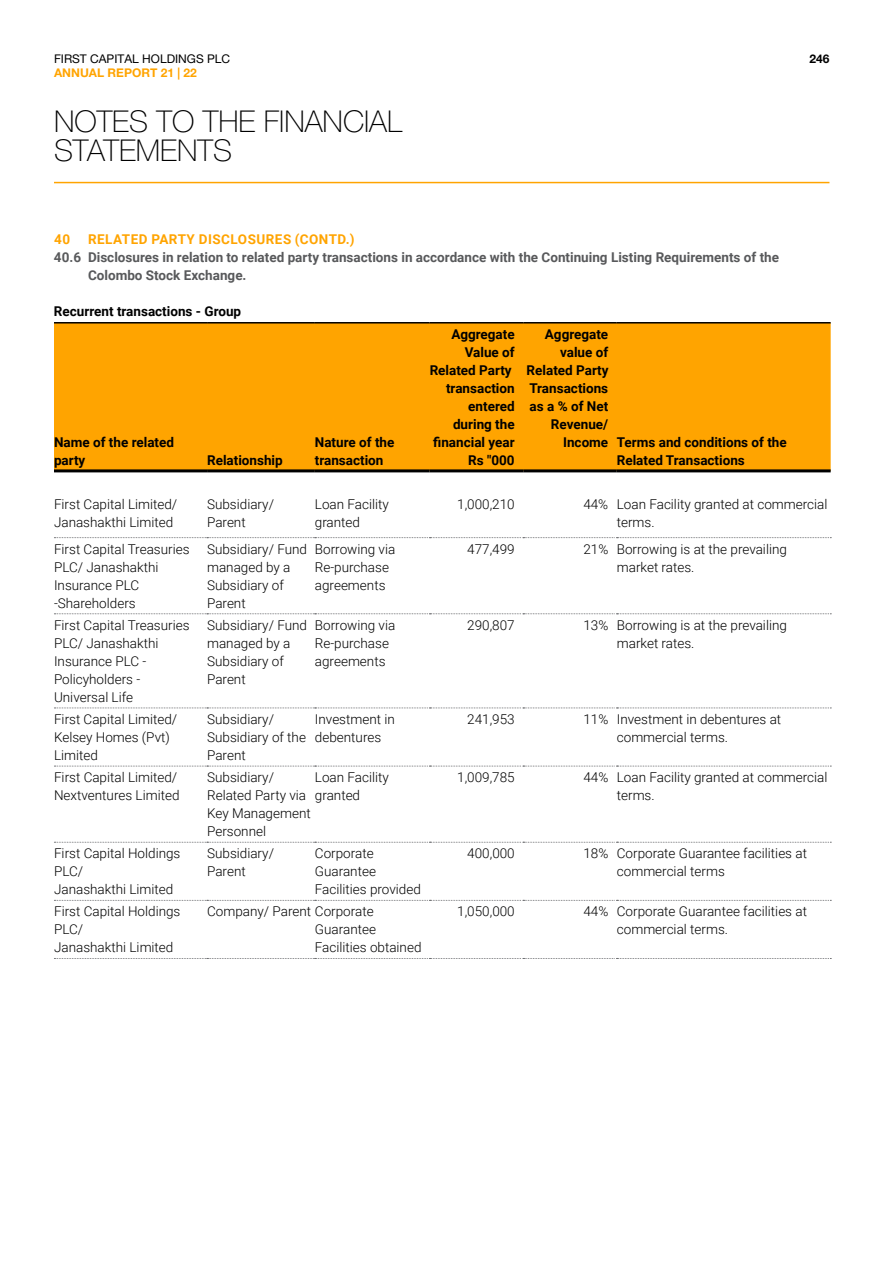
<style>
.page{position:relative;width:893px;height:1263px;background:#fff}
.page>*{position:absolute;margin:0;border:0;box-sizing:border-box;transform-origin:0 0}
.t1{font:100 30.15px/28.5px "Helvetica Neue LT Pro";color:#000}
.t2{font:300 13.5px/18px "Roboto";color:#000}
.t3{font:700 13.5px/18px "Roboto";color:#000}
.t4{font:700 13.5px/18px "Roboto";color:#58595b}
.t5{font:700 13.5px "Roboto";letter-spacing:.035em;color:#ffa400}
.t6{font:12px "Helvetica Neue LT Pro";color:#000}
.t7{font:700 12px "Helvetica Neue LT Pro";color:#ffa400}
.t8{font:700 12px "Helvetica Neue LT Pro";color:#000}
</style>
<div class="page">
<hr style="left:54px;top:182px;width:775px;height:1px;background:#ffa400">
<div style="left:54px;top:323px;width:777px;height:146px;background:#ffa400"></div>
<svg style="left:54px;top:537px;width:777px;height:1px"></svg>
<svg style="left:54px;top:613px;width:777px;height:1px"></svg>
<svg style="left:54px;top:707px;width:777px;height:1px"></svg>
<svg style="left:54px;top:766px;width:777px;height:1px"></svg>
<svg style="left:54px;top:842px;width:777px;height:1px"></svg>
<svg style="left:54px;top:900px;width:777px;height:1px"></svg>
<svg style="left:54px;top:958px;width:777px;height:1px"></svg>
<hr style="left:54px;top:322px;width:153px;height:1px;background:#000">
<hr style="left:207px;top:322px;width:108px;height:1px;background:#000">
<hr style="left:315px;top:322px;width:115px;height:1px;background:#000">
<hr style="left:430px;top:322px;width:93px;height:1px;background:#000">
<hr style="left:523px;top:322px;width:94px;height:1px;background:#000">
<hr style="left:617px;top:322px;width:214px;height:1px;background:#000">
<hr style="left:54px;top:469px;width:153px;height:3px;background:#000">
<hr style="left:207px;top:469px;width:108px;height:3px;background:#000">
<hr style="left:315px;top:469px;width:115px;height:3px;background:#000">
<hr style="left:430px;top:469px;width:93px;height:3px;background:#000">
<hr style="left:523px;top:469px;width:94px;height:3px;background:#000">
<hr style="left:617px;top:469px;width:214px;height:3px;background:#000">
<p class="t6" style="left:54px;top:51px;width:178px">FIRST CAPITAL HOLDINGS PLC</p>
<p class="t7" style="left:54px;top:65px;width:144px">ANNUAL REPORT 21 | 22</p>
<h1 class="t1" style="left:54px;top:107px;width:350px">NOTES TO THE FINANCIAL<br>STATEMENTS</h1>
<p class="t8" style="left:809px;top:51px;width:22px">246</p>
<p class="t5" style="left:54px;top:230px;width:17px">40</p>
<p class="t5" style="left:88px;top:230px;width:268px">RELATED PARTY DISCLOSURES (CONTD.)</p>
<p class="t4" style="left:88px;top:248px;width:693px;text-indent:-34px">40.6 Disclosures in relation to related party transactions in accordance with the Continuing Listing Requirements of the<br>Colombo Stock Exchange.</p>
<p class="t3" style="left:54px;top:302px;width:189px">Recurrent transactions - Group</p>
<p class="t3" style="left:54px;top:433px;width:122px">Name of the related party</p>
<p class="t3" style="left:207px;top:451px;width:77px">Relationship</p>
<p class="t3" style="left:315px;top:433px;width:81px">Nature of the transaction</p>
<p class="t3" style="left:430px;top:325px;width:87px;text-align:right">Aggregate<br>Value of<br>Related Party transaction entered during the financial year<br>Rs "000</p>
<p class="t3" style="left:545px;top:325px;width:65px">Aggregate</p>
<p class="t3" style="left:560px;top:343px;width:50px">value of</p>
<p class="t3" style="left:527px;top:361px;width:84px">Related Party</p>
<p class="t3" style="left:529px;top:379px;width:80px">Transactions</p>
<p class="t3" style="left:530px;top:397px;width:80px">as a % of Net</p>
<p class="t3" style="left:551px;top:415px;width:59px">Revenue/</p>
<p class="t3" style="left:563px;top:433px;width:225px">Income Terms and conditions of the</p>
<p class="t3" style="left:617px;top:451px;width:130px">Related Transactions</p>
<p class="t2" style="left:54px;top:495px;width:125px">First Capital Limited/<br>Janashakthi Limited</p>
<p class="t2" style="left:207px;top:495px;width:68px">Subsidiary/<br>Parent</p>
<p class="t2" style="left:315px;top:495px;width:75px">Loan Facility granted</p>
<p class="t2" style="left:457px;top:495px;width:59px">1,000,210</p>
<p class="t2" style="left:617px;top:495px;width:212px;text-indent:-33px">44% Loan Facility granted at commercial terms.</p>
<p class="t2" style="left:54px;top:539px;width:137px">First Capital Treasuries<br>PLC/ Janashakthi<br>Insurance PLC -Shareholders</p>
<p class="t2" style="left:207px;top:539px;width:102px">Subsidiary/ Fund managed by a<br>Subsidiary of<br>Parent</p>
<p class="t2" style="left:315px;top:539px;width:82px">Borrowing via<br>Re-purchase agreements</p>
<p class="t2" style="left:467px;top:539px;width:49px">477,499</p>
<p class="t2" style="left:617px;top:539px;width:172px;text-indent:-33px">21% Borrowing is at the prevailing market rates.</p>
<p class="t2" style="left:54px;top:615px;width:137px">First Capital Treasuries<br>PLC/ Janashakthi<br>Insurance PLC -<br>Policyholders -<br>Universal Life</p>
<p class="t2" style="left:207px;top:615px;width:102px">Subsidiary/ Fund managed by a<br>Subsidiary of<br>Parent</p>
<p class="t2" style="left:315px;top:615px;width:82px">Borrowing via<br>Re-purchase agreements</p>
<p class="t2" style="left:467px;top:615px;width:49px">290,807</p>
<p class="t2" style="left:617px;top:615px;width:172px;text-indent:-33px">13% Borrowing is at the prevailing market rates.</p>
<p class="t2" style="left:54px;top:710px;width:125px">First Capital Limited/<br>Kelsey Homes (Pvt)<br>Limited</p>
<p class="t2" style="left:207px;top:710px;width:100px">Subsidiary/<br>Subsidiary of the<br>Parent</p>
<p class="t2" style="left:315px;top:710px;width:81px">Investment in debentures</p>
<p class="t2" style="left:467px;top:710px;width:49px">241,953</p>
<p class="t2" style="left:617px;top:710px;width:166px;text-indent:-33px">11% Investment in debentures at commercial terms.</p>
<p class="t2" style="left:54px;top:768px;width:127px">First Capital Limited/<br>Nextventures Limited</p>
<p class="t2" style="left:207px;top:768px;width:105px">Subsidiary/<br>Related Party via<br>Key Management<br>Personnel</p>
<p class="t2" style="left:315px;top:768px;width:75px">Loan Facility granted</p>
<p class="t2" style="left:457px;top:768px;width:59px">1,009,785</p>
<p class="t2" style="left:617px;top:768px;width:212px;text-indent:-33px">44% Loan Facility granted at commercial terms.</p>
<p class="t2" style="left:54px;top:844px;width:128px">First Capital Holdings<br>PLC/<br>Janashakthi Limited</p>
<p class="t2" style="left:207px;top:844px;width:68px">Subsidiary/<br>Parent</p>
<p class="t2" style="left:315px;top:844px;width:107px">Corporate<br>Guarantee<br>Facilities provided</p>
<p class="t2" style="left:467px;top:844px;width:49px">400,000</p>
<p class="t2" style="left:617px;top:844px;width:192px;text-indent:-33px">18% Corporate Guarantee facilities at commercial terms</p>
<p class="t2" style="left:54px;top:902px;width:128px">First Capital Holdings<br>PLC/<br>Janashakthi Limited</p>
<p class="t2" style="left:315px;top:902px;width:108px;text-indent:-108px">Company/ Parent Corporate<br>Guarantee<br>Facilities obtained</p>
<p class="t2" style="left:457px;top:902px;width:59px">1,050,000</p>
<p class="t2" style="left:617px;top:902px;width:192px;text-indent:-33px">44% Corporate Guarantee facilities at commercial terms.</p>
</div>
